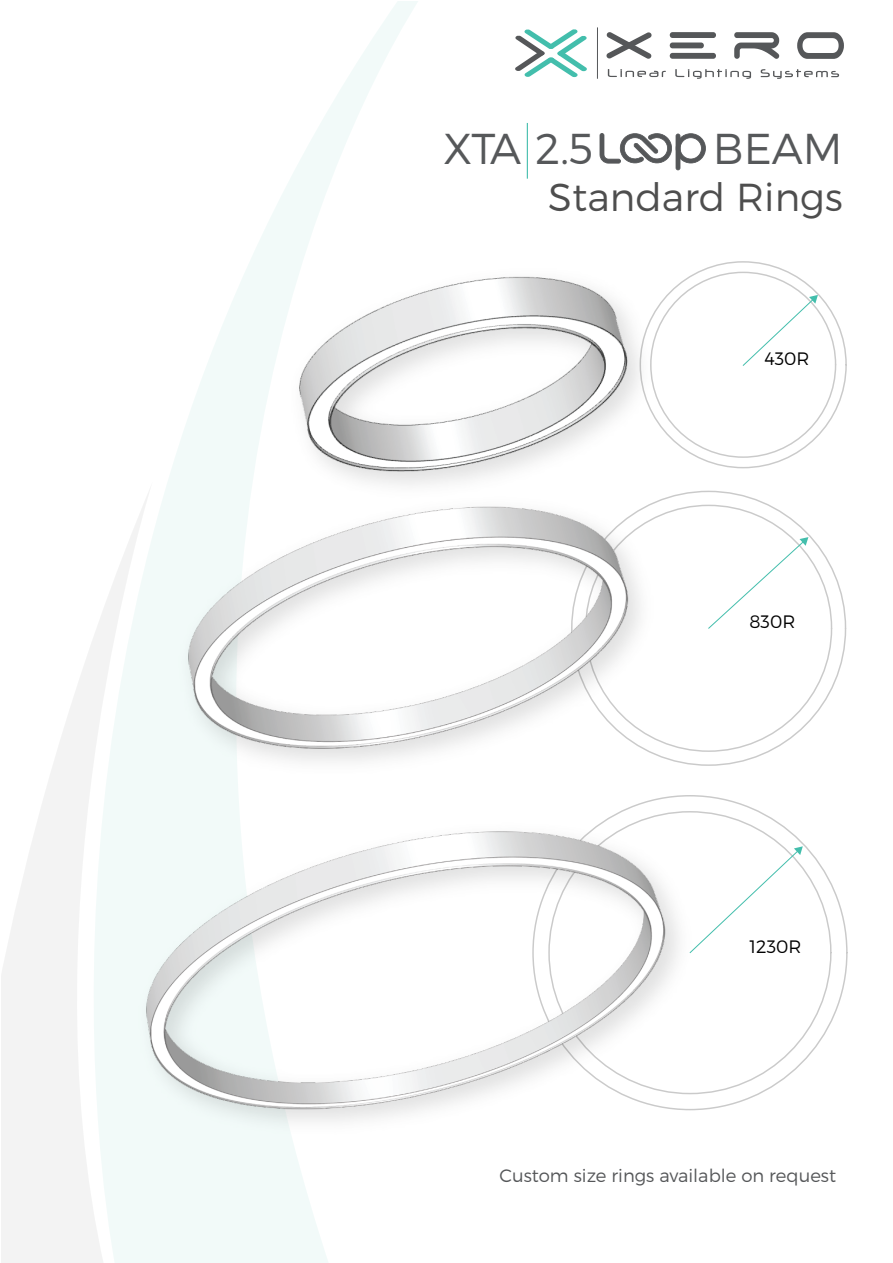
<style>
.page{position:relative;width:893px;height:1263px;background:#fff}
.page>*{position:absolute;margin:0;border:0;box-sizing:border-box;transform-origin:0 0}
.t1{font:300 43.2px "Montserrat";color:#56585a}
.t2{font:300 39px "Montserrat";color:#4e4e4e}
.t3{font:300 18px "Montserrat";color:#555759}
.t4{font:300 18px "Montserrat";color:#010101}
</style>
<div class="page">
<svg style="left:608px;top:69px;width:58px;height:8px"></svg>
<svg style="left:675px;top:69px;width:76px;height:10px"></svg>
<svg style="left:761px;top:69px;width:78px;height:10px"></svg>
<svg style="left:734px;top:32px;width:45px;height:27px"></svg>
<svg style="left:797px;top:32px;width:47px;height:27px"></svg>
<svg style="left:670px;top:32px;width:46px;height:27px"></svg>
<svg style="left:606px;top:32px;width:46px;height:27px"></svg>
<hr style="left:597px;top:27px;width:1px;height:52px;background:#555759">
<svg style="left:515px;top:29px;width:72px;height:48px"></svg>
<svg style="left:2px;top:638px;width:92px;height:625px;fill:#f3f3f3"></svg>
<svg style="left:94px;top:2px;width:323px;height:1261px"></svg>
<svg style="left:742px;top:295px;width:76px;height:71px"></svg>
<svg style="left:708px;top:537px;width:100px;height:92px"></svg>
<svg style="left:702px;top:846px;width:101px;height:96px"></svg>
<svg style="left:600px;top:133px;width:106px;height:37px"></svg>
<hr style="left:527px;top:123px;width:1px;height:56px;background:#43beac">
<img style="left:281px;top:259px;width:382px;height:228px">
<img style="left:295px;top:272px;width:334px;height:207px">
<img style="left:170px;top:487px;width:493px;height:297px">
<img style="left:179px;top:495px;width:455px;height:267px">
<img style="left:129px;top:813px;width:573px;height:331px">
<img style="left:140px;top:818px;width:535px;height:308px">
<h1 class="t1" style="left:444px;top:123px;width:151px">XTA 2.5</h1>
<h1 class="t1" style="left:713px;top:122px;width:131px">BEAM</h1>
<h2 class="t2" style="left:548px;top:174px;width:296px">Standard Rings</h2>
<p class="t4" style="left:764px;top:347px;width:47px">430R</p>
<p class="t4" style="left:749px;top:610px;width:47px">830R</p>
<p class="t4" style="left:750px;top:935px;width:53px">1230R</p>
<p class="t3" style="left:500px;top:1165px;width:338px">Custom size rings available on request</p>
</div>
